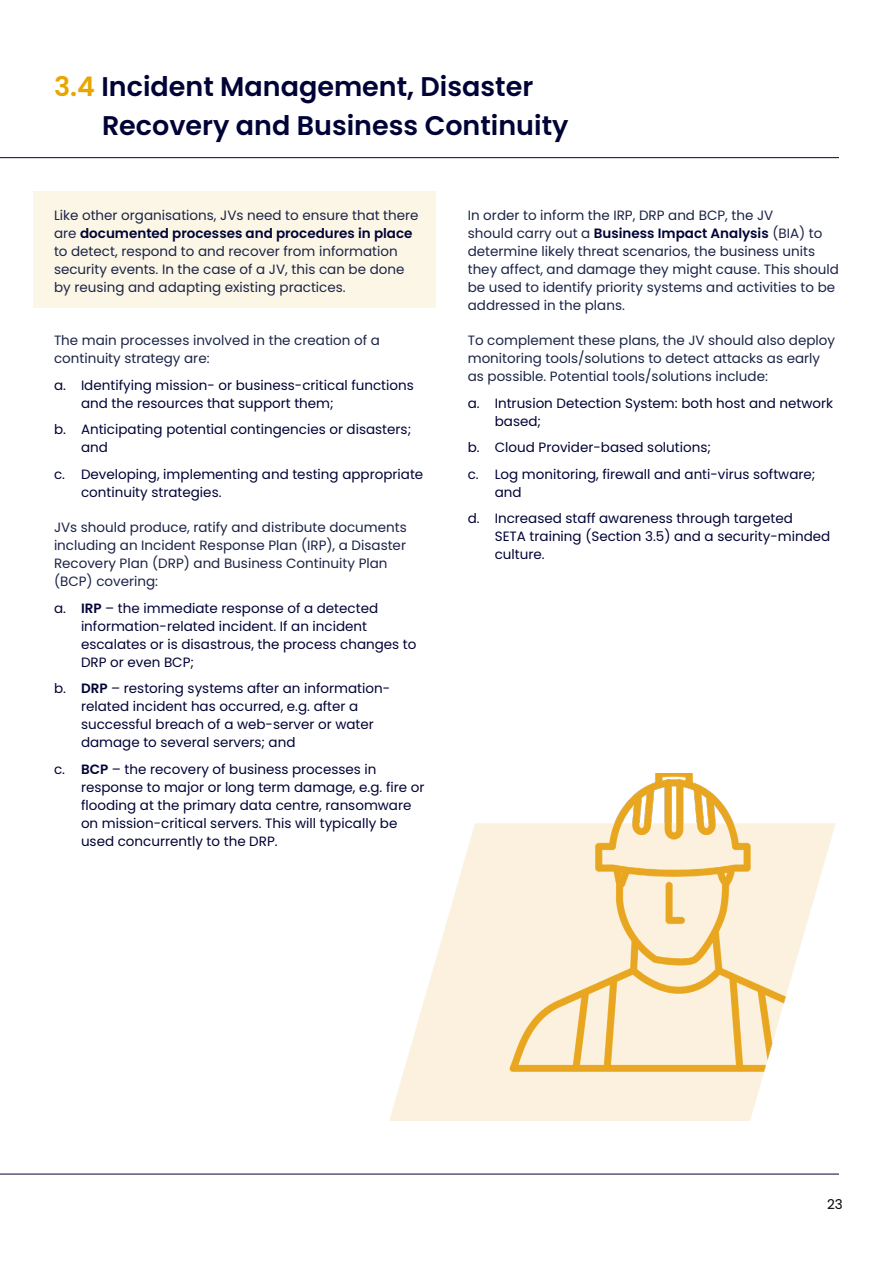
<style>
.page{position:relative;width:893px;height:1263px;background:#fff}
.page>*{position:absolute;margin:0;border:0;box-sizing:border-box;transform-origin:0 0}
.t1{font:600 27px/39px "Poppins";color:#000336}
.t2{font:13.5px/18px "Poppins";color:#000336}
.t3{font:13.5px/18px "Poppins";color:#1c2447}
.t4{font:13.5px "Poppins";color:#000}
.s1{color:#e7a600}
.s2{font-weight:600;color:#000336}
.s3{font-weight:600}
</style>
<div class="page">
<div style="left:33px;top:191px;width:403px;height:117px;background:#fcf6e6"></div>
<hr style="left:0;top:157px;width:839px;height:1px;background:#000336">
<hr style="left:0;top:1174px;width:839px;height:1px;background:#000336">
<img style="left:389px;top:773px;width:447px;height:348px">
<h1 class="t1" style="left:102px;top:68px;width:468px;text-indent:-48px"><span class="s1">3.4</span> Incident Management, Disaster<br>Recovery and Business Continuity</h1>
<p class="t3" style="left:54px;top:207px;width:366px">Like other organisations, JVs need to ensure that there are <span class="s2">documented processes and procedures in place </span>to detect, respond to and recover from information security events. In the case of a JV, this can be done by reusing and adapting existing practices.</p>
<p class="t3" style="left:54px;top:332px;width:327px">The main processes involved in the creation of a continuity strategy are:</p>
<p class="t2" style="left:81px;top:376px;width:334px;text-indent:-27px">a. Identifying mission- or business-critical functions and the resources that support them;</p>
<p class="t2" style="left:81px;top:421px;width:332px;text-indent:-27px">b. Anticipating potential contingencies or disasters; and</p>
<p class="t2" style="left:81px;top:465px;width:344px;text-indent:-27px">c. Developing, implementing and testing appropriate continuity strategies.</p>
<p class="t3" style="left:54px;top:518px;width:354px">JVs should produce, ratify and distribute documents including an Incident Response Plan (IRP), a Disaster Recovery Plan (DRP) and Business Continuity Plan (BCP) covering:</p>
<p class="t2" style="left:81px;top:599px;width:337px;text-indent:-27px">a. <span class="s3">IRP</span> – the immediate response of a detected information-related incident. If an incident escalates or is disastrous, the process changes to DRP or even BCP;</p>
<p class="t2" style="left:81px;top:679px;width:311px;text-indent:-27px">b. <span class="s3">DRP</span> – restoring systems after an information&shy;related incident has occurred, e.g. after a successful breach of a web-server or water damage to several servers; and</p>
<p class="t2" style="left:81px;top:760px;width:345px;text-indent:-27px">c. <span class="s3">BCP</span> – the recovery of business processes in response to major or long term damage, e.g. fire or flooding at the primary data centre, ransomware on mission-critical servers. This will typically be used concurrently to the DRP.</p>
<p class="t3" style="left:468px;top:207px;width:373px">In order to inform the IRP, DRP and BCP, the JV<br>should carry out a <span class="s2">Business Impact Analysis</span> (BIA) to determine likely threat scenarios, the business units they affect, and damage they might cause. This should be used to identify priority systems and activities to be addressed in the plans.</p>
<p class="t3" style="left:468px;top:332px;width:369px">To complement these plans, the JV should also deploy monitoring tools/solutions to detect attacks as early as possible. Potential tools/solutions include:</p>
<p class="t2" style="left:495px;top:394px;width:340px;text-indent:-27px">a. Intrusion Detection System: both host and network based;</p>
<p class="t2" style="left:468px;top:434px;width:349px;line-height:26.5px">b. Cloud Provider-based solutions;<br>c. Log monitoring, firewall and anti-virus software;</p>
<p class="t2" style="left:468px;top:479px;width:327px;line-height:26.5px;text-indent:27px">and<br>d. Increased staff awareness through targeted</p>
<p class="t2" style="left:495px;top:528px;width:337px">SETA training (Section 3.5) and a security-minded culture.</p>
<p class="t4" style="left:827px;top:1196px;width:17px">23</p>
</div>
